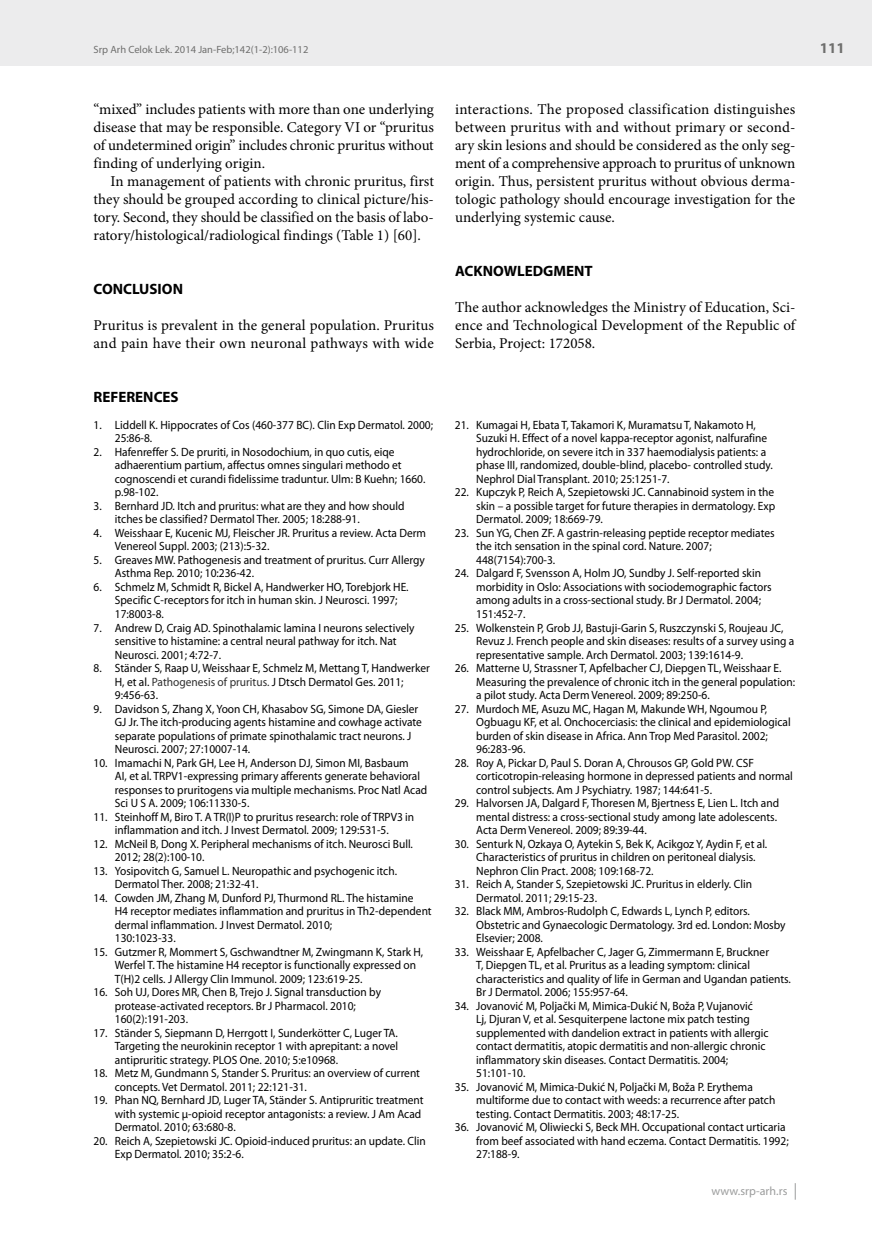
<style>
.page{position:relative;width:872px;height:1234px;background:#fff}
.page>*{position:absolute;margin:0;border:0;box-sizing:border-box;transform-origin:0 0}
.t1{font:15px/18px "Minion Pro";color:#000;text-align:justify}
.t2{font:700 15px "Myriad Pro";color:#000}
.t3{font:700 15px "Myriad Pro";color:#6f6f6e}
.t4{font:12px/13.5px "Myriad Pro";color:#000;scale:.95 1}
.t5{font:12px "Myriad Pro";letter-spacing:.005em;color:#9c9d9d}
.t6{font:10.5px "Myriad Pro";color:#6f6f6e}
.s1{color:#2f2f2f}
</style>
<div class="page">
<div style="left:0;top:0;width:872px;height:66px;background:#ececed"></div>
<svg style="left:795px;top:1183px;width:1px;height:16px"></svg>
<p class="t6" style="left:94px;top:44px;width:216px">Srp Arh Celok Lek. 2014 Jan-Feb;142(1-2):106-112</p>
<p class="t3" style="left:820px;top:40px;width:26px">111</p>
<p class="t1" style="left:94px;top:100px;width:342px">“mixed” includes patients with more than one underlying disease that may be responsible. Category VI or “pruritus of undetermined origin” includes chronic pruritus without finding of underlying origin.</p>
<p class="t1" style="left:94px;top:172px;width:342px;text-indent:17px">In management of patients with chronic pruritus, first they should be grouped according to clinical picture/his&shy;tory. Second, they should be classified on the basis of labo&shy;ratory/histological/radiological findings (Table 1) [60].</p>
<p class="t2" style="left:94px;top:280px;width:91px">CONCLUSION</p>
<p class="t1" style="left:94px;top:316px;width:342px">Pruritus is prevalent in the general population. Pruritus and pain have their own neuronal pathways with wide</p>
<p class="t2" style="left:94px;top:388px;width:87px">REFERENCES</p>
<p class="t4" style="left:115px;top:418px;width:336px;text-indent:-21px">1. Liddell K. Hippocrates of Cos (460-377 BC). Clin Exp Dermatol. 2000;<br>25:86-8.</p>
<p class="t4" style="left:115px;top:445px;width:328px;text-indent:-21px">2. Hafenreffer S. De pruriti, in Nosodochium, in quo cutis, eiqe adhaerentium partium, affectus omnes singulari methodo et cognoscendi et curandi fidelissime traduntur. Ulm: B Kuehn; 1660. p.98-102.</p>
<p class="t4" style="left:115px;top:499px;width:306px;text-indent:-21px">3. Bernhard JD. Itch and pruritus: what are they and how should itches be classified? Dermatol Ther. 2005; 18:288-91.</p>
<p class="t4" style="left:115px;top:526px;width:329px;text-indent:-21px">4. Weisshaar E, Kucenic MJ, Fleischer JR. Pruritus a review. Acta Derm<br>Venereol Suppl. 2003; (213):5-32.</p>
<p class="t4" style="left:115px;top:553px;width:328px;text-indent:-21px">5. Greaves MW. Pathogenesis and treatment of pruritus. Curr Allergy<br>Asthma Rep. 2010; 10:236-42.</p>
<p class="t4" style="left:115px;top:580px;width:311px;text-indent:-21px">6. Schmelz M, Schmidt R, Bickel A, Handwerker HO, Torebjork HE.<br>Specific C-receptors for itch in human skin. J Neurosci. 1997;<br>17:8003-8.</p>
<p class="t4" style="left:115px;top:620px;width:317px;text-indent:-21px">7. Andrew D, Craig AD. Spinothalamic lamina I neurons selectively sensitive to histamine: a central neural pathway for itch. Nat<br>Neurosci. 2001; 4:72-7.</p>
<p class="t4" style="left:115px;top:661px;width:333px;text-indent:-21px">8. Ständer S, Raap U, Weisshaar E, Schmelz M, Mettang T, Handwerker<br>H, et al. <span class="s1">Pathogenesis of pruritus.</span> J Dtsch Dermatol Ges. 2011;<br>9:456-63.</p>
<p class="t4" style="left:115px;top:701px;width:325px;text-indent:-21px">9. Davidson S, Zhang X, Yoon CH, Khasabov SG, Simone DA, Giesler GJ Jr. The itch-producing agents histamine and cowhage activate separate populations of primate spinothalamic tract neurons. J Neurosci. 2007; 27:10007-14.</p>
<p class="t4" style="left:115px;top:755px;width:330px;text-indent:-21px">10. Imamachi N, Park GH, Lee H, Anderson DJ, Simon MI, Basbaum<br>AI, et al. TRPV1-expressing primary afferents generate behavioral responses to pruritogens via multiple mechanisms. Proc Natl Acad Sci U S A. 2009; 106:11330-5.</p>
<p class="t4" style="left:94px;top:809px;width:339px;text-align:center">11. Steinhoff M, Biro T. A TR(I)P to pruritus research: role of TRPV3 in inflammation and itch. J Invest Dermatol. 2009; 129:531-5.</p>
<p class="t4" style="left:115px;top:836px;width:315px;text-indent:-21px">12. McNeil B, Dong X. Peripheral mechanisms of itch. Neurosci Bull.<br>2012; 28(2):100-10.</p>
<p class="t4" style="left:115px;top:863px;width:298px;text-indent:-21px">13. Yosipovitch G, Samuel L. Neuropathic and psychogenic itch.<br>Dermatol Ther. 2008; 21:32-41.</p>
<p class="t4" style="left:115px;top:890px;width:335px;text-indent:-21px">14. Cowden JM, Zhang M, Dunford PJ, Thurmond RL. The histamine<br>H4 receptor mediates inflammation and pruritus in Th2-dependent dermal inflammation. J Invest Dermatol. 2010;<br>130:1023-33.</p>
<p class="t4" style="left:115px;top:944px;width:326px;text-indent:-21px">15. Gutzmer R, Mommert S, Gschwandtner M, Zwingmann K, Stark H,<br>Werfel T. The histamine H4 receptor is functionally expressed on<br>T(H)2 cells. J Allergy Clin Immunol. 2009; 123:619-25.</p>
<p class="t4" style="left:115px;top:985px;width:282px;text-indent:-21px">16. Soh UJ, Dores MR, Chen B, Trejo J. Signal transduction by protease-activated receptors. Br J Pharmacol. 2010;<br>160(2):191-203.</p>
<p class="t4" style="left:115px;top:1025px;width:300px;text-align:justify;text-indent:-21px">17. Ständer S, Siepmann D, Herrgott I, Sunderkötter C, Luger TA.<br>Targeting the neurokinin receptor 1 with aprepitant: a novel antipruritic strategy. PLOS One. 2010; 5:e10968.</p>
<p class="t4" style="left:115px;top:1066px;width:323px;text-indent:-21px">18. Metz M, Gundmann S, Stander S. Pruritus: an overview of current concepts. Vet Dermatol. 2011; 22:121-31.</p>
<p class="t4" style="left:115px;top:1093px;width:326px;text-indent:-21px">19. Phan NQ, Bernhard JD, Luger TA, Ständer S. Antipruritic treatment with systemic μ-opioid receptor antagonists: a review. J Am Acad<br>Dermatol. 2010; 63:680-8.</p>
<p class="t4" style="left:115px;top:1133px;width:329px;text-indent:-21px">20. Reich A, Szepietowski JC. Opioid-induced pruritus: an update. Clin<br>Exp Dermatol. 2010; 35:2-6.</p>
<p class="t1" style="left:455px;top:100px;width:342px">interactions. The proposed classification distinguishes between pruritus with and without primary or second&shy;ary skin lesions and should be considered as the only seg&shy;ment of a comprehensive approach to pruritus of unknown origin. Thus, persistent pruritus without obvious derma&shy;tologic pathology should encourage investigation for the underlying systemic cause.</p>
<p class="t2" style="left:455px;top:262px;width:139px">ACKNOWLEDGMENT</p>
<p class="t1" style="left:455px;top:298px;width:342px">The author acknowledges the Ministry of Education, Sci&shy;ence and Technological Development of the Republic of Serbia, Project: 172058.</p>
<p class="t4" style="left:476px;top:418px;width:314px;text-indent:-21px">21. Kumagai H, Ebata T, Takamori K, Muramatsu T, Nakamoto H, Suzuki H. Effect of a novel kappa-receptor agonist, nalfurafine hydrochloride, on severe itch in 337 haemodialysis patients: a phase III, randomized, double-blind, placebo- controlled study.<br>Nephrol Dial Transplant. 2010; 25:1251-7.</p>
<p class="t4" style="left:476px;top:485px;width:316px;text-align:justify;text-indent:-21px">22. Kupczyk P, Reich A, Szepietowski JC. Cannabinoid system in the skin – a possible target for future therapies in dermatology. Exp Dermatol. 2009; 18:669-79.</p>
<p class="t4" style="left:476px;top:526px;width:316px;text-indent:-21px">23. Sun YG, Chen ZF. A gastrin-releasing peptide receptor mediates the itch sensation in the spinal cord. Nature. 2007;<br>448(7154):700-3.</p>
<p class="t4" style="left:476px;top:566px;width:312px;text-indent:-21px">24. Dalgard F, Svensson A, Holm JO, Sundby J. Self-reported skin morbidity in Oslo: Associations with sociodemographic factors among adults in a cross-sectional study. Br J Dermatol. 2004; 151:452-7.</p>
<p class="t4" style="left:476px;top:620px;width:336px;text-indent:-21px">25. Wolkenstein P, Grob JJ, Bastuji-Garin S, Ruszczynski S, Roujeau JC,<br>Revuz J. French people and skin diseases: results of a survey using a representative sample. Arch Dermatol. 2003; 139:1614-9.</p>
<p class="t4" style="left:476px;top:661px;width:337px;text-indent:-21px">26. Matterne U, Strassner T, Apfelbacher CJ, Diepgen TL, Weisshaar E.<br>Measuring the prevalence of chronic itch in the general population: a pilot study. Acta Derm Venereol. 2009; 89:250-6.</p>
<p class="t4" style="left:476px;top:701px;width:333px;text-indent:-21px">27. Murdoch ME, Asuzu MC, Hagan M, Makunde WH, Ngoumou P, Ogbuagu KF, et al. Onchocerciasis: the clinical and epidemiological burden of skin disease in Africa. Ann Trop Med Parasitol. 2002; 96:283-96.</p>
<p class="t4" style="left:476px;top:755px;width:335px;text-indent:-21px">28. Roy A, Pickar D, Paul S. Doran A, Chrousos GP, Gold PW. CSF corticotropin-releasing hormone in depressed patients and normal control subjects. Am J Psychiatry. 1987; 144:641-5.</p>
<p class="t4" style="left:476px;top:796px;width:320px;text-indent:-21px">29. Halvorsen JA, Dalgard F, Thoresen M, Bjertness E, Lien L. Itch and mental distress: a cross-sectional study among late adolescents.<br>Acta Derm Venereol. 2009; 89:39-44.</p>
<p class="t4" style="left:476px;top:836px;width:308px;text-indent:-21px">30. Senturk N, Ozkaya O, Aytekin S, Bek K, Acikgoz Y, Aydin F, et al.<br>Characteristics of pruritus in children on peritoneal dialysis.<br>Nephron Clin Pract. 2008; 109:168-72.</p>
<p class="t4" style="left:476px;top:877px;width:292px;text-indent:-21px">31. Reich A, Stander S, Szepietowski JC. Pruritus in elderly. Clin<br>Dermatol. 2011; 29:15-23.</p>
<p class="t4" style="left:476px;top:904px;width:327px;text-indent:-21px">32. Black MM, Ambros-Rudolph C, Edwards L, Lynch P, editors.<br>Obstetric and Gynaecologic Dermatology. 3rd ed. London: Mosby<br>Elsevier; 2008.</p>
<p class="t4" style="left:476px;top:944px;width:333px;text-indent:-21px">33. Weisshaar E, Apfelbacher C, Jager G, Zimmermann E, Bruckner<br>T, Diepgen TL, et al. Pruritus as a leading symptom: clinical characteristics and quality of life in German and Ugandan patients.<br>Br J Dermatol. 2006; 155:957-64.</p>
<p class="t4" style="left:476px;top:998px;width:309px;text-indent:-21px">34. Jovanović M, Poljački M, Mimica-Dukić N, Boža P, Vujanović<br>Lj, Djuran V, et al. Sesquiterpene lactone mix patch testing supplemented with dandelion extract in patients with allergic contact dermatitis, atopic dermatitis and non-allergic chronic inflammatory skin diseases. Contact Dermatitis. 2004; 51:101-10.</p>
<p class="t4" style="left:476px;top:1079px;width:316px;text-indent:-21px">35. Jovanović M, Mimica-Dukić N, Poljački M, Boža P. Erythema multiforme due to contact with weeds: a recurrence after patch testing. Contact Dermatitis. 2003; 48:17-25.</p>
<p class="t4" style="left:476px;top:1120px;width:330px;text-indent:-21px">36. Jovanović M, Oliwiecki S, Beck MH. Occupational contact urticaria from beef associated with hand eczema. Contact Dermatitis. 1992;<br>27:188-9.</p>
<p class="t5" style="left:711px;top:1184px;width:77px">www.srp-arh.rs</p>
</div>
